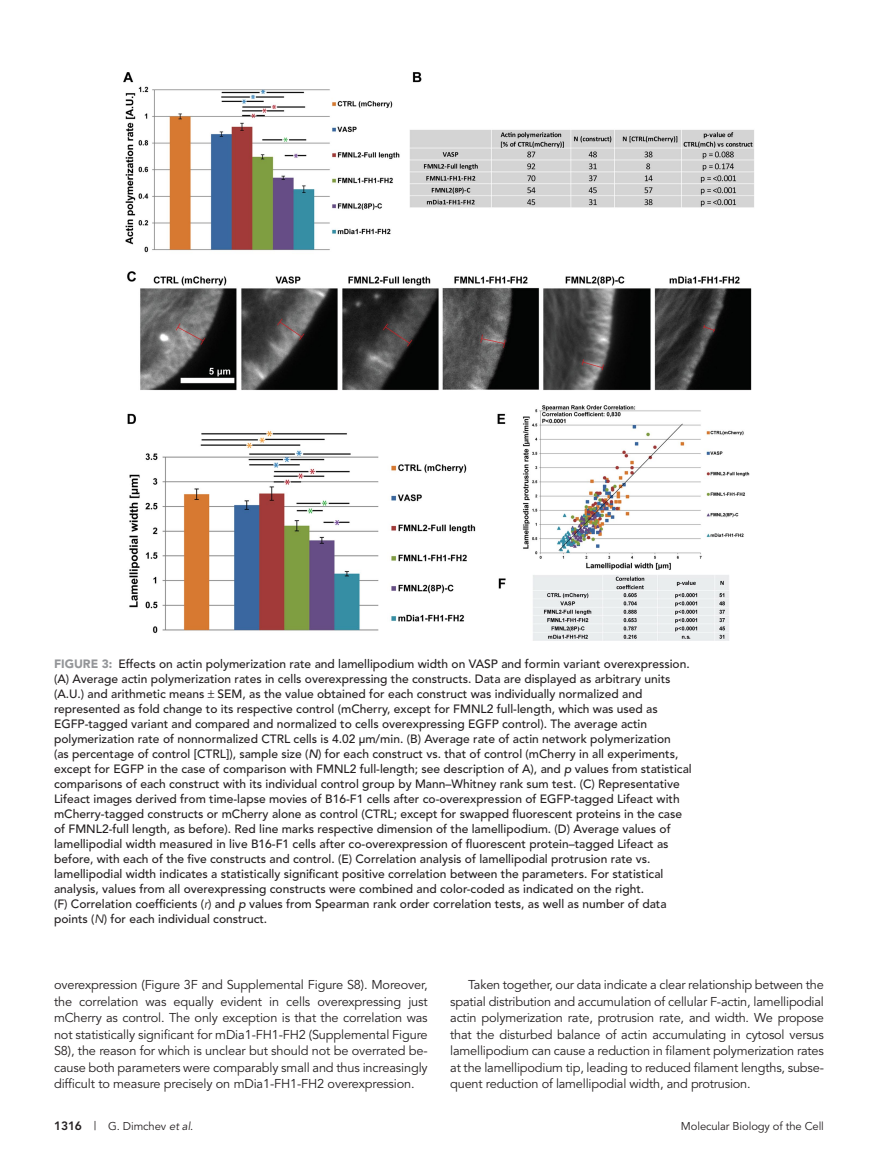
<style>
.page{position:relative;width:878px;height:1175px;background:#fff}
.page>*{position:absolute;margin:0;border:0;box-sizing:border-box;transform-origin:0 0}
.Para{font:12.75px/16.5px "Avenir";letter-spacing:-.015em;color:#231f20;text-align:justify}
.FigCaption_35_5p{font:500 12px/15px "Avenir";color:#231f20}
.t1{font:11.25px "Avenir";letter-spacing:-.01em;color:#231f20}
.s1{font-weight:900;color:#939598}
.s2{font-style:italic}
.s3{font-weight:400;font-style:italic}
.s4{font-weight:800;font-size:12px}
.s5{font-size:12px}
</style>
<div class="page">
<img style="left:124px;top:72px;width:630px;height:568px">
<p class="FigCaption_35_5p" style="left:54px;top:656px;width:639px"><span class="s1">FIGURE 3:</span> Effects on actin polymerization rate and lamellipodium width on VASP and formin variant overexpression. (A) Average actin polymerization rates in cells overexpressing the constructs. Data are displayed as arbitrary units (A.U.) and arithmetic means SEM, as the value obtained for each construct was individually normalized and represented as fold change to its respective control (mCherry, except for FMNL2 full-length, which was used as EGFP-tagged variant and compared and normalized to cells overexpressing EGFP control). The average actin polymerization rate of nonnormalized CTRL cells is 4.02 μm/min. (B) Average rate of actin network polymerization<br>(as percentage of control [CTRL]), sample size (<span class="s2">N</span>) for each construct vs. that of control (mCherry in all experiments, except for EGFP in the case of comparison with FMNL2 full-length; see description of A), and <span class="s2">p</span> values from statistical comparisons of each construct with its individual control group by Mann–Whitney rank sum test. (C) Representative Lifeact images derived from time-lapse movies of B16-F1 cells after co-overexpression of EGFP-tagged Lifeact with mCherry-tagged constructs or mCherry alone as control (CTRL; except for swapped fluorescent proteins in the case of FMNL2-full length, as before). Red line marks respective dimension of the lamellipodium. (D) Average values of lamellipodial width measured in live B16-F1 cells after co-overexpression of fluorescent protein–tagged Lifeact as before, with each of the five constructs and control. (E) Correlation analysis of lamellipodial protrusion rate vs. lamellipodial width indicates a statistically significant positive correlation between the parameters. For statistical analysis, values from all overexpressing constructs were combined and color-coded as indicated on the right.<br>(F) Correlation coefficients (<span class="s3">r</span>) and <span class="s2">p</span> values from Spearman rank order correlation tests, as well as number of data points (<span class="s3">N</span>) for each individual construct.</p>
<p class="Para" style="left:54px;top:977px;width:375px">overexpression (Figure 3F and Supplemental Figure S8). Moreover, the correlation was equally evident in cells overexpressing just mCherry as control. The only exception is that the correlation was not statistically significant for mDia1-FH1-FH2 (Supplemental Figure S8), the reason for which is unclear but should not be overrated be&shy;cause both parameters were comparably small and thus increasingly difficult to measure precisely on mDia1-FH1-FH2 overexpression.</p>
<p class="Para" style="left:450px;top:977px;width:375px;text-indent:18px">Taken together, our data indicate a clear relationship between the spatial distribution and accumulation of cellular F-actin, lamellipodial actin polymerization rate, protrusion rate, and width. We propose that the disturbed balance of actin accumulating in cytosol versus lamellipodium can cause a reduction in filament polymerization rates at the lamellipodium tip, leading to reduced filament lengths, subse&shy;quent reduction of lamellipodial width, and protrusion.</p>
<p class="t1" style="left:54px;top:1119px;width:141px"><span class="s4">1316</span> <span class="s5">|</span> G. Dimchev <span class="s2">et al</span>.</p>
<p class="t1" style="left:681px;top:1119px;width:144px">Molecular Biology of the Cell</p>
</div>
